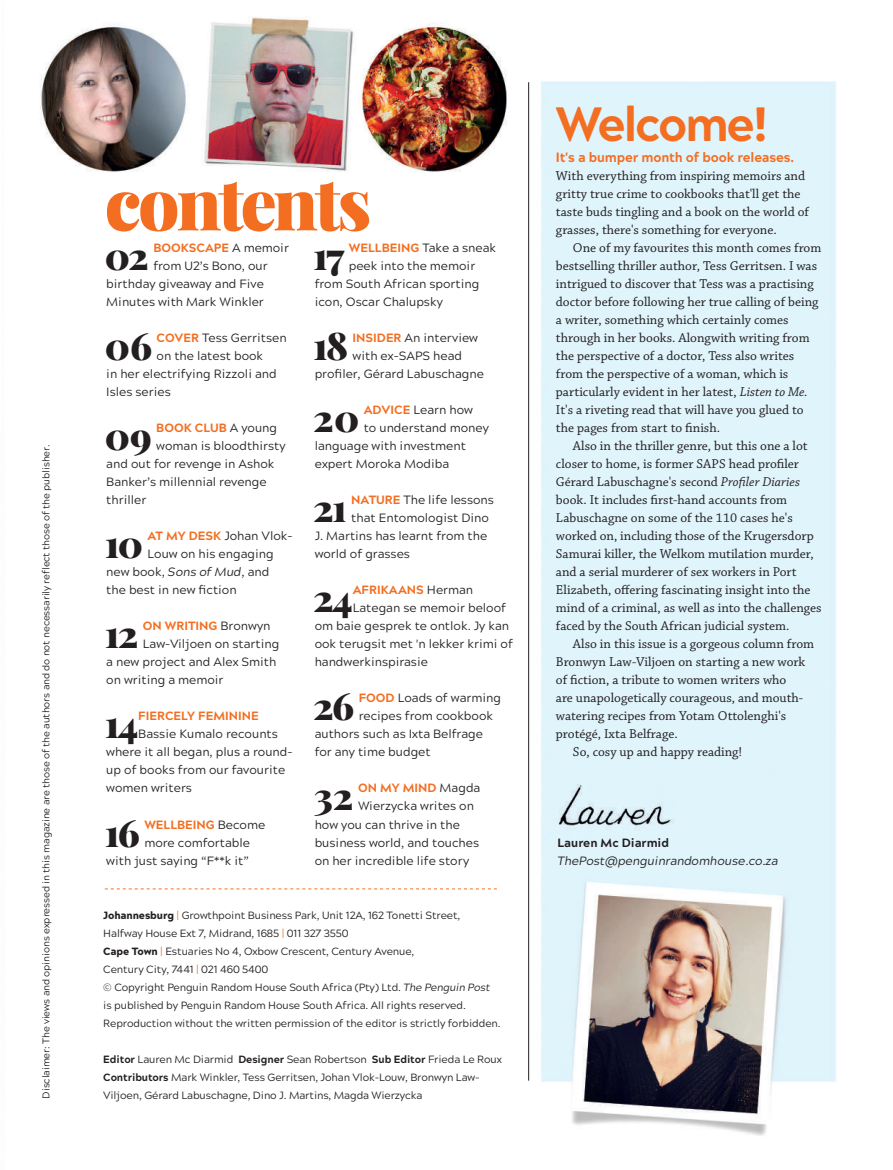
<style>
.page{position:relative;width:893px;height:1170px;background:#fff}
.page>*{position:absolute;margin:0;border:0;box-sizing:border-box;transform-origin:0 0}
.t1{font:71.85px "Playfair Display";letter-spacing:-.04em;color:#f36e21}
.t2{font:800 48px "Acherus Grotesque";letter-spacing:-.05em;color:#f36e21}
.t3{font:37.35px "Playfair Display";letter-spacing:-.05em;color:#231f20}
.t4{font:13.5px/18px "Chaparral Pro";color:#231f20}
.t5{font:800 13.5px "Acherus Grotesque";letter-spacing:-.01em;color:#f36e21}
.t6{font:12px/18px "Acherus Grotesque";color:#231f20}
.t7{font:800 12px "Acherus Grotesque";color:#f36e21}
.t8{font:italic 12px "Acherus Grotesque";color:#231f20}
.t9{font:800 12px "Acherus Grotesque";color:#231f20}
.t10{font:10.5px/18px "Acherus Grotesque";letter-spacing:-.01em;color:#231f20}
.t11{font:9.75px "Acherus Grotesque";letter-spacing:-.01em;color:#231f20}
.s1{font-weight:800;color:#f36e21}
.s2{font-weight:400;color:#231f20}
.s3{font-style:italic}
.s4{font-weight:900}
.s5{color:#f36e21}
.s6{font-weight:800}
</style>
<div class="page">
<img style="left:40px;top:17px;width:796px;height:1119px">
<hr style="left:528px;top:82px;width:1px;height:998px;background:#231f20">
<svg style="left:105px;top:888px;width:392px;height:1px"></svg>
<p class="t11" style="left:38px;top:1098px;width:655px;rotate:-90deg">Disclaimer: The views and opinions expressed in this magazine are those of the authors and do not necessarily reflect those of the publisher.</p>
<h1 class="t1" style="left:105px;top:147px;width:268px">contents</h1>
<h3 class="t3" style="left:105px;top:227px;width:46px">02</h3>
<p class="t6" style="left:349px;top:238px;width:149px"><span class="s1">WELLBEING</span> Take a sneak</p>
<p class="t6" style="left:349px;top:256px;width:128px">peek into the memoir</p>
<p class="t6" style="left:315px;top:274px;width:166px">from South African sporting</p>
<p class="t6" style="left:315px;top:292px;width:130px">icon, Oscar Chalupsky</p>
<h3 class="t3" style="left:313px;top:317px;width:36px">18</h3>
<p class="t6" style="left:353px;top:328px;width:127px"><span class="s1">INSIDER</span> An interview</p>
<p class="t7" style="left:153px;top:237px;width:137px">BOOKSCAPE <span class="s2">A memoir</span></p>
<p class="t6" style="left:153px;top:256px;width:116px">from U2’s Bono, our</p>
<p class="t6" style="left:106px;top:274px;width:159px">birthday giveaway and Five</p>
<p class="t6" style="left:106px;top:292px;width:159px">Minutes with Mark Winkler</p>
<h3 class="t3" style="left:105px;top:317px;width:49px">06</h3>
<p class="t6" style="left:157px;top:328px;width:132px"><span class="s1">COVER</span> Tess Gerritsen</p>
<h3 class="t3" style="left:313px;top:227px;width:33px">17</h3>
<p class="t6" style="left:157px;top:346px;width:108px">on the latest book</p>
<p class="t6" style="left:106px;top:364px;width:172px">in her electrifying Rizzoli and</p>
<p class="t6" style="left:106px;top:382px;width:66px">Isles series</p>
<h3 class="t3" style="left:105px;top:407px;width:48px">09</h3>
<p class="t6" style="left:353px;top:346px;width:111px">with ex-SAPS head</p>
<p class="t6" style="left:315px;top:364px;width:171px">profiler, Gérard Labuschagne</p>
<h3 class="t3" style="left:313px;top:389px;width:47px">20</h3>
<p class="t6" style="left:364px;top:400px;width:111px"><span class="s1">ADVICE</span> Learn how</p>
<p class="t6" style="left:364px;top:418px;width:127px">to understand money</p>
<p class="t6" style="left:315px;top:436px;width:153px">language with investment</p>
<p class="t6" style="left:315px;top:454px;width:136px">expert Moroka Modiba</p>
<h3 class="t3" style="left:313px;top:479px;width:35px">21</h3>
<p class="t7" style="left:156px;top:417px;width:122px">BOOK CLUB <span class="s2">A young</span></p>
<p class="t6" style="left:156px;top:436px;width:131px">woman is bloodthirsty</p>
<p class="t6" style="left:106px;top:454px;width:170px">and out for revenge in Ashok</p>
<p class="t6" style="left:106px;top:472px;width:162px">Banker’s millennial revenge</p>
<p class="t6" style="left:106px;top:490px;width:42px">thriller</p>
<h3 class="t3" style="left:105px;top:515px;width:40px">10</h3>
<p class="t6" style="left:351px;top:490px;width:144px"><span class="s1">NATURE</span> The life lessons</p>
<p class="t6" style="left:351px;top:508px;width:139px">that Entomologist Dino</p>
<p class="t6" style="left:315px;top:526px;width:174px">J. Martins has learnt from the</p>
<p class="t6" style="left:315px;top:544px;width:97px">world of grasses</p>
<h3 class="t3" style="left:313px;top:569px;width:41px">24</h3>
<p class="t6" style="left:147px;top:526px;width:147px"><span class="s1">AT MY DESK</span> Johan Vlok-</p>
<p class="t6" style="left:147px;top:544px;width:128px">Louw on his engaging</p>
<p class="t6" style="left:106px;top:562px;width:165px">new book, <span class="s3">Sons of Mud</span>, and</p>
<p class="t6" style="left:106px;top:580px;width:132px">the best in new fiction</p>
<h3 class="t3" style="left:105px;top:605px;width:35px">12</h3>
<p class="t7" style="left:353px;top:579px;width:122px">AFRIKAANS <span class="s2">Herman</span></p>
<p class="t6" style="left:353px;top:598px;width:155px">Lategan se memoir beloof</p>
<p class="t6" style="left:315px;top:616px;width:196px">om baie gesprek te ontlok. Jy kan</p>
<p class="t6" style="left:315px;top:634px;width:200px">ook terugsit met 'n lekker krimi of</p>
<p class="t6" style="left:315px;top:652px;width:115px">handwerkinspirasie</p>
<h3 class="t3" style="left:313px;top:677px;width:42px">26</h3>
<p class="t6" style="left:359px;top:688px;width:144px"><span class="s1">FOOD</span> Loads of warming</p>
<p class="t7" style="left:143px;top:615px;width:129px">ON WRITING <span class="s2">Bronwyn</span></p>
<p class="t6" style="left:143px;top:634px;width:138px">Law-Viljoen on starting</p>
<p class="t6" style="left:106px;top:652px;width:172px">a new project and Alex Smith</p>
<p class="t6" style="left:106px;top:670px;width:119px">on writing a memoir</p>
<h3 class="t3" style="left:105px;top:695px;width:35px">14</h3>
<p class="t6" style="left:359px;top:706px;width:136px">recipes from cookbook</p>
<p class="t6" style="left:315px;top:724px;width:170px">authors such as Ixta Belfrage</p>
<p class="t6" style="left:315px;top:742px;width:118px">for any time budget</p>
<h3 class="t3" style="left:314px;top:767px;width:41px">32</h3>
<p class="t7" style="left:138px;top:705px;width:122px">FIERCELY FEMININE</p>
<p class="t6" style="left:106px;top:724px;width:188px;text-indent:32px">Bassie Kumalo recounts where it all began, plus a round&shy;up of books from our favourite women writers</p>
<h3 class="t3" style="left:105px;top:803px;width:36px">16</h3>
<p class="t7" style="left:144px;top:813px;width:122px">WELLBEING <span class="s2">Become</span></p>
<p class="t7" style="left:358px;top:777px;width:124px">ON MY MIND <span class="s2">Magda</span></p>
<p class="t6" style="left:358px;top:796px;width:117px">Wierzycka writes on</p>
<p class="t6" style="left:315px;top:814px;width:147px">how you can thrive in the</p>
<p class="t6" style="left:315px;top:832px;width:166px">business world, and touches</p>
<p class="t6" style="left:315px;top:850px;width:156px">on her incredible life story</p>
<p class="t6" style="left:144px;top:832px;width:107px">more comfortable</p>
<p class="t6" style="left:106px;top:850px;width:144px">with just saying “F**k it”</p>
<p class="t10" style="left:103px;top:905px;width:399px"><span class="s4">Johannesburg</span> <span class="s5">|</span> Growthpoint Business Park, Unit 12A, 162 Tonetti Street, Halfway House Ext 7, Midrand, 1685 <span class="s5">|</span> 011 327 3550<br><span class="s4">Cape Town</span> <span class="s5">|</span> Estuaries No 4, Oxbow Crescent, Century Avenue,<br>Century City, 7441 <span class="s5">|</span> 021 460 5400<br>© Copyright Penguin Random House South Africa (Pty) Ltd. <span class="s3">The Penguin Post </span>is published by Penguin Random House South Africa. All rights reserved.<br>Reproduction without the written permission of the editor is strictly forbidden.</p>
<p class="t10" style="left:103px;top:1049px;width:400px"><span class="s6">Editor</span> Lauren Mc Diarmid <span class="s6">Designer</span> Sean Robertson <span class="s6">Sub Editor</span> Frieda Le Roux<br><span class="s6">Contributors</span> Mark Winkler, Tess Gerritsen, Johan Vlok-Louw, Bronwyn Law-</p>
<p class="t10" style="left:103px;top:1085px;width:321px">Viljoen, Gérard Labuschagne, Dino J. Martins, Magda Wierzycka</p>
<h2 class="t2" style="left:556px;top:83px;width:214px">Welcome!</h2>
<p class="t5" style="left:556px;top:146px;width:240px">It's a bumper month of book releases.</p>
<p class="t4" style="left:556px;top:167px;width:255px">With everything from inspiring memoirs and gritty true crime to cookbooks that'll get the taste buds tingling and a book on the world of grasses, there's something for everyone.</p>
<p class="t4" style="left:556px;top:239px;width:267px;text-indent:17px">One of my favourites this month comes from bestselling thriller author, Tess Gerritsen. I was intrigued to discover that Tess was a practising doctor before following her true calling of being a writer, something which certainly comes through in her books. Alongwith writing from the perspective of a doctor, Tess also writes from the perspective of a woman, which is particularly evident in her latest, <span class="s3">Listen to Me.<br></span>It's a riveting read that will have you glued to the pages from start to finish.</p>
<p class="t4" style="left:556px;top:437px;width:267px;text-indent:17px">Also in the thriller genre, but this one a lot closer to home, is former SAPS head profiler Gérard Labuschagne's second <span class="s3">Profiler Diaries </span>book. It includes first-hand accounts from Labuschagne on some of the 110 cases he's worked on, including those of the Krugersdorp Samurai killer, the Welkom mutilation murder, and a serial murderer of sex workers in Port Elizabeth, offering fascinating insight into the mind of a criminal, as well as into the challenges faced by the South African judicial system.</p>
<p class="t4" style="left:573px;top:635px;width:243px">Also in this issue is a gorgeous column from</p>
<p class="t4" style="left:556px;top:653px;width:251px">Bronwyn Law-Viljoen on starting a new work</p>
<p class="t4" style="left:556px;top:671px;width:232px">of fiction, a tribute to women writers who</p>
<p class="t4" style="left:556px;top:689px;width:249px">are unapologetically courageous, and mouth-</p>
<p class="t4" style="left:556px;top:707px;width:232px">watering recipes from Yotam Ottolenghi's</p>
<p class="t4" style="left:556px;top:725px;width:123px">protégé, Ixta Belfrage.</p>
<p class="t4" style="left:573px;top:743px;width:171px">So, cosy up and happy reading!</p>
<p class="t9" style="left:557px;top:831px;width:113px">Lauren Mc Diarmid</p>
<p class="t8" style="left:557px;top:850px;width:222px">ThePost@penguinrandomhouse.co.za</p>
</div>
